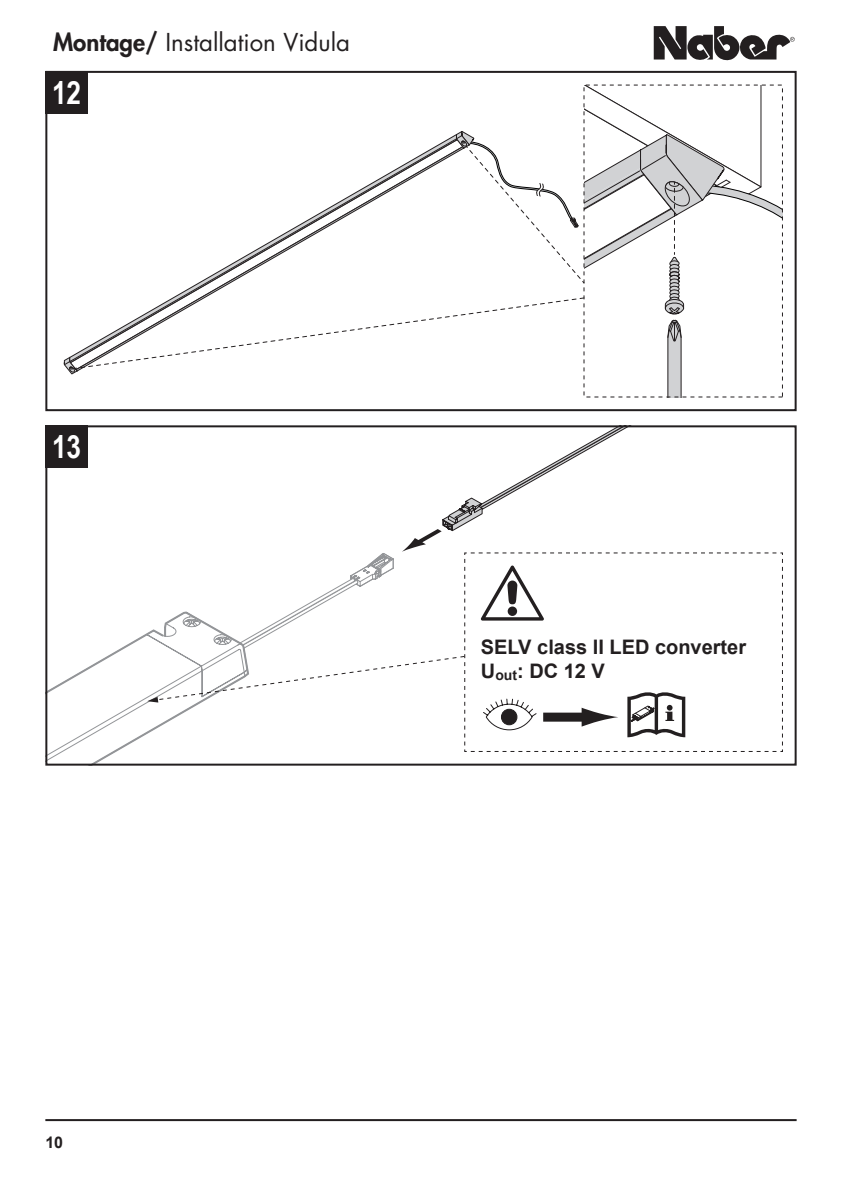
<style>
.page{position:relative;width:842px;height:1191px;background:#fff}
.page>*{position:absolute;margin:0;border:0;box-sizing:border-box;transform-origin:0 0}
.t1{font:700 32px "Arial Narrow";color:#fff}
.t2{font:24px "Futura Std";color:#231f20}
.t3{font:700 20px/24px "Arial";color:#231f20}
.t4{font:700 16px "Arial";color:#231f20}
.s1{font-weight:800}
</style>
<div class="page">
<hr style="left:45px;top:1119px;width:752px;height:2px;background:#231f20">
<svg style="left:45px;top:425px;width:738px;height:340px"></svg>
<svg style="left:48px;top:84px;width:734px;height:314px"></svg>
<div style="left:45px;top:71px;width:752px;height:340px;border:2px solid #231f20"></div>
<div style="left:45px;top:71px;width:43px;height:42px;background:#231f20"></div>
<svg style="left:654px;top:26px;width:141px;height:34px"></svg>
<p class="t2" style="left:53px;top:27px;width:298px"><span class="s1">Montage/</span> Installation Vidula</p>
<h1 class="t1" style="left:52px;top:68px;width:31px">12</h1>
<h1 class="t1" style="left:52px;top:423px;width:31px">13</h1>
<p class="t3" style="left:481px;top:635px;width:267px">SELV class II LED converter<br>U<sub>out</sub>: DC 12 V</p>
<p class="t4" style="left:45px;top:1131px;width:19px">10</p>
</div>
